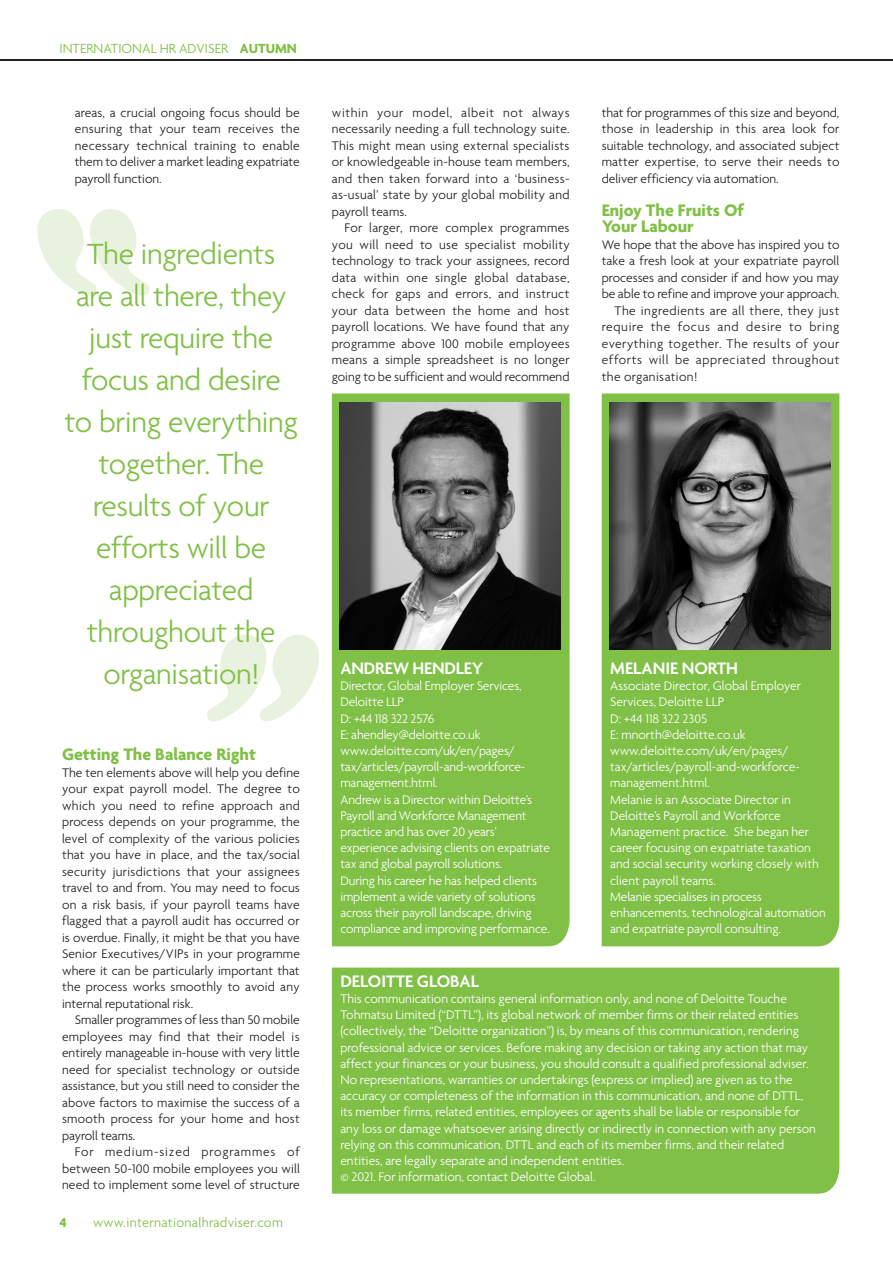
<style>
.page{position:relative;width:893px;height:1263px;background:#fff}
.page>*{position:absolute;margin:0;border:0;box-sizing:border-box;transform-origin:0 0}
.Heading{font:300 31.5px/42px "Agenda";letter-spacing:-.01em;color:#80c046;text-align:center}
.Cross_Head{font:700 18px "Agenda";color:#80c046}
.Editorial_INDENTED{font:600 18px "Agenda";color:#fff}
.t1{font:300 14.25px "Agenda";letter-spacing:.01em;color:#80c046}
.Editorial_INDENTED-2{font:700 14.25px "Agenda";color:#80c046}
.Editorial_INDENTED-3{font:300 13.5px/16.5px "Agenda";letter-spacing:.005em;color:#231f20;text-align:justify}
.Editorial_INDENTED-4{font:300 13.5px/16.2px "Agenda";color:#fff}
.s1{font-weight:700}
</style>
<div class="page">
<hr style="left:0;top:60px;width:893px;height:1px;background:#231f20">
<div style="left:602px;top:393px;width:237px;height:553px;background:#80c046"></div>
<img style="left:609px;top:402px;width:222px;height:247px">
<div style="left:332px;top:393px;width:238px;height:553px;background:#80c046"></div>
<img style="left:340px;top:402px;width:221px;height:247px">
<div style="left:332px;top:967px;width:507px;height:227px;background:#80c046"></div>
<svg style="left:37px;top:209px;width:112px;height:87px"></svg>
<svg style="left:207px;top:635px;width:112px;height:86px"></svg>
<p class="t1" style="left:60px;top:40px;width:239px">INTERNATIONAL HR ADVISER <span class="s1">AUTUMN</span></p>
<p class="Editorial_INDENTED-3" style="left:75px;top:104px;width:226px">areas, a crucial ongoing focus should be ensuring that your team receives the necessary technical training to enable them to deliver a market leading expatriate payroll function.</p>
<p class="Heading" style="left:65px;top:232px;width:235px">The ingredients<br>are all there, they just require the focus and desire to bring everything together. The results of your efforts will be appreciated throughout the organisation!</p>
<p class="Cross_Head" style="left:62px;top:743px;width:195px">Getting The Balance Right</p>
<p class="Editorial_INDENTED-3" style="left:62px;top:764px;width:239px">The ten elements above will help you define your expat payroll model. The degree to which you need to refine approach and process depends on your programme, the level of complexity of the various policies that you have in place, and the tax/social security jurisdictions that your assignees travel to and from. You may need to focus on a risk basis, if your payroll teams have flagged that a payroll audit has occurred or is overdue. Finally, it might be that you have Senior Executives/VIPs in your programme where it can be particularly important that the process works smoothly to avoid any internal reputational risk.</p>
<p class="Editorial_INDENTED-3" style="left:62px;top:1011px;width:239px;text-indent:13px">Smaller programmes of less than 50 mobile employees may find that their model is entirely manageable in-house with very little need for specialist technology or outside assistance, but you still need to consider the above factors to maximise the success of a smooth process for your home and host payroll teams.</p>
<p class="Editorial_INDENTED-3" style="left:62px;top:1143px;width:239px;text-indent:13px">For medium-sized programmes of between 50-100 mobile employees you will need to implement some level of structure</p>
<p class="Editorial_INDENTED-2" style="left:60px;top:1214px;width:9px">4</p>
<p class="t1" style="left:93px;top:1214px;width:191px">www.internationalhradviser.com</p>
<p class="Editorial_INDENTED-3" style="left:332px;top:104px;width:239px">within your model, albeit not always necessarily needing a full technology suite.<br>This might mean using external specialists or knowledgeable in-house team members, and then taken forward into a ‘business&shy;as-usual’ state by your global mobility and payroll teams.</p>
<p class="Editorial_INDENTED-3" style="left:332px;top:219px;width:239px;text-indent:13px">For larger, more complex programmes you will need to use specialist mobility technology to track your assignees, record data within one single global database, check for gaps and errors, and instruct your data between the home and host payroll locations. We have found that any programme above 100 mobile employees means a simple spreadsheet is no longer going to be sufficient and would recommend</p>
<p class="Editorial_INDENTED-3" style="left:602px;top:104px;width:239px">that for programmes of this size and beyond, those in leadership in this area look for suitable technology, and associated subject matter expertise, to serve their needs to deliver efficiency via automation.</p>
<p class="Cross_Head" style="left:602px;top:199px;width:144px">Enjoy The Fruits Of</p>
<p class="Cross_Head" style="left:602px;top:215px;width:94px">Your Labour</p>
<p class="Editorial_INDENTED-3" style="left:602px;top:236px;width:239px">We hope that the above has inspired you to take a fresh look at your expatriate payroll processes and consider if and how you may be able to refine and improve your approach.</p>
<p class="Editorial_INDENTED-3" style="left:602px;top:302px;width:239px;text-indent:13px">The ingredients are all there, they just require the focus and desire to bring everything together. The results of your efforts will be appreciated throughout the organisation!</p>
<p class="Editorial_INDENTED" style="left:610px;top:657px;width:129px">MELANIE NORTH</p>
<p class="Editorial_INDENTED-4" style="left:610px;top:677px;width:192px">Associate Director, Global Employer<br>Services, Deloitte LLP</p>
<p class="Editorial_INDENTED-4" style="left:610px;top:710px;width:99px">D: +44 118 322 2305</p>
<p class="Editorial_INDENTED-4" style="left:610px;top:726px;width:137px">E: mnorth@deloitte.co.uk</p>
<p class="Editorial_INDENTED-4" style="left:610px;top:742px;width:191px">www.deloitte.com/uk/en/pages/ tax/articles/payroll-and-workforce&shy;management.html.</p>
<p class="Editorial_INDENTED-4" style="left:610px;top:791px;width:210px">Melanie is an Associate Director in Deloitte’s Payroll and Workforce Management practice. She began her career focusing on expatriate taxation and social security working closely with client payroll teams.</p>
<p class="Editorial_INDENTED-4" style="left:610px;top:888px;width:217px">Melanie specialises in process enhancements, technological automation and expatriate payroll consulting.</p>
<p class="Editorial_INDENTED" style="left:340px;top:657px;width:144px">ANDREW HENDLEY</p>
<p class="Editorial_INDENTED-4" style="left:340px;top:677px;width:183px">Director, Global Employer Services,<br>Deloitte LLP</p>
<p class="Editorial_INDENTED-4" style="left:340px;top:710px;width:96px">D: +44 118 322 2576</p>
<p class="Editorial_INDENTED-4" style="left:340px;top:726px;width:142px">E: ahendley@deloitte.co.uk</p>
<p class="Editorial_INDENTED-4" style="left:340px;top:742px;width:187px">www.deloitte.com/uk/en/pages/ tax/articles/payroll-and-workforce&shy;management.html.</p>
<p class="Editorial_INDENTED-4" style="left:340px;top:791px;width:211px">Andrew is a Director within Deloitte’s Payroll and Workforce Management practice and has over 20 years’ experience advising clients on expatriate tax and global payroll solutions.</p>
<p class="Editorial_INDENTED-4" style="left:340px;top:872px;width:211px">During his career he has helped clients implement a wide variety of solutions across their payroll landscape, driving compliance and improving performance.</p>
<p class="Editorial_INDENTED" style="left:340px;top:970px;width:140px">DELOITTE GLOBAL</p>
<p class="Editorial_INDENTED-4" style="left:340px;top:990px;width:477px">This communication contains general information only, and none of Deloitte Touche Tohmatsu Limited (“DTTL”), its global network of member firms or their related entities (collectively, the “Deloitte organization”) is, by means of this communication, rendering professional advice or services. Before making any decision or taking any action that may affect your finances or your business, you should consult a qualified professional adviser.<br>No representations, warranties or undertakings (express or implied) are given as to the accuracy or completeness of the information in this communication, and none of DTTL, its member firms, related entities, employees or agents shall be liable or responsible for any loss or damage whatsoever arising directly or indirectly in connection with any person relying on this communication. DTTL and each of its member firms, and their related entities, are legally separate and independent entities.</p>
<p class="Editorial_INDENTED-4" style="left:340px;top:1168px;width:257px">© 2021. For information, contact Deloitte Global.</p>
</div>
